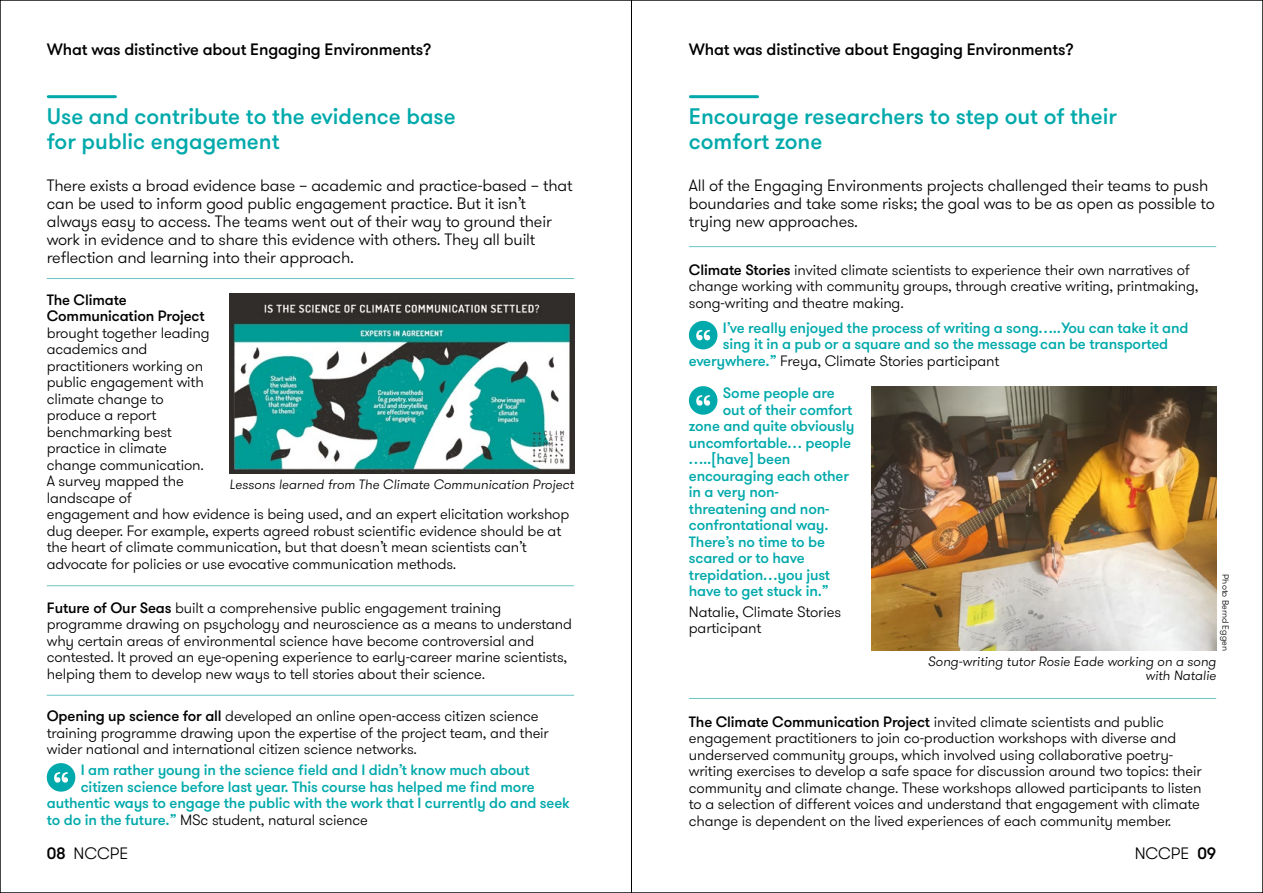
<style>
.page{position:relative;width:1263px;height:893px;background:#fff}
.page>*{position:absolute;margin:0;border:0;box-sizing:border-box;transform-origin:0 0}
.t1{font:500 22.5px/25.5px "GT Walsheim";color:#00a9ab}
.t2{font:300 16.5px/18px "GT Walsheim";letter-spacing:-.01em;color:#000}
.t3{font:500 16.5px "GT Walsheim";letter-spacing:-.01em;color:#000}
.t4{font:300 15px/16.5px "GT Walsheim";letter-spacing:-.01em;color:#000}
.t5{font:500 15px "GT Walsheim";letter-spacing:-.01em;color:#00a9ab}
.t6{font:500 15px/16.5px "GT Walsheim";letter-spacing:-.01em;color:#000}
.t7{font:italic 300 13.5px/14.2px "GT Walsheim";color:#000;text-align:right}
.t8{font:300 9px "GT Walsheim";color:#000}
.s1{font-weight:500}
.s2{font-weight:500;color:#00a9ab}
</style>
<div class="page">
<svg style="left:689px;top:321px;width:28px;height:28px"></svg>
<svg style="left:689px;top:386px;width:28px;height:29px"></svg>
<svg style="left:47px;top:763px;width:28px;height:29px"></svg>
<hr style="left:48px;top:95px;width:67px;height:3px;background:#00a9ab">
<hr style="left:690px;top:95px;width:67px;height:3px;background:#00a9ab">
<hr style="left:47px;top:278px;width:527px;height:1px;background:#6ac3c5">
<hr style="left:689px;top:246px;width:527px;height:1px;background:#6ac3c5">
<hr style="left:689px;top:698px;width:527px;height:1px;background:#6ac3c5">
<hr style="left:47px;top:585px;width:527px;height:1px;background:#6ac3c5">
<hr style="left:47px;top:695px;width:527px;height:1px;background:#6ac3c5">
<img style="left:230px;top:293px;width:344px;height:181px">
<img style="left:872px;top:387px;width:344px;height:264px">
<hr style="left:631px;top:0;width:1px;height:893px;background:#000">
<p class="t3" style="left:47px;top:39px;width:386px">What was distinctive about Engaging Environments?</p>
<p class="t3" style="left:689px;top:39px;width:386px">What was distinctive about Engaging Environments?</p>
<h1 class="t1" style="left:47px;top:104px;width:410px">Use and contribute to the evidence base for public engagement</h1>
<h1 class="t1" style="left:689px;top:104px;width:429px">Encourage researchers to step out of their comfort zone</h1>
<p class="t2" style="left:47px;top:177px;width:527px">There exists a broad evidence base – academic and practice-based – that can be used to inform good public engagement practice. But it isn’t always easy to access. The teams went out of their way to ground their work in evidence and to share this evidence with others. They all built reflection and learning into their approach.</p>
<p class="t2" style="left:689px;top:177px;width:527px">All of the Engaging Environments projects challenged their teams to push boundaries and take some risks; the goal was to be as open as possible to trying new approaches.</p>
<p class="t6" style="left:47px;top:292px;width:159px">The Climate<br>Communication Project</p>
<p class="t4" style="left:47px;top:325px;width:524px">brought together leading<br>academics and<br>practitioners working on<br>public engagement with<br>climate change to<br>produce a report<br>benchmarking best<br>practice in climate<br>change communication.<br>A survey mapped the<br>landscape of<br>engagement and how evidence is being used, and an expert elicitation workshop dug deeper. For example, experts agreed robust scientific evidence should be at the heart of climate communication, but that doesn’t mean scientists can’t advocate for policies or use evocative communication methods.</p>
<p class="t4" style="left:689px;top:262px;width:511px"><span class="s1">Climate Stories</span> invited climate scientists to experience their own narratives of change working with community groups, through creative writing, printmaking, song-writing and theatre making.</p>
<p class="t5" style="left:723px;top:318px;width:467px">I’ve really enjoyed the process of writing a song…..You can take it and</p>
<p class="t5" style="left:723px;top:335px;width:447px">sing it in a pub or a square and so the message can be transported</p>
<p class="t4" style="left:689px;top:353px;width:312px"><span class="s2">everywhere.”</span> Freya, Climate Stories participant</p>
<p class="t5" style="left:723px;top:384px;width:113px">Some people are</p>
<p class="t5" style="left:723px;top:400px;width:131px">out of their comfort</p>
<p class="t5" style="left:689px;top:417px;width:167px">zone and quite obviously</p>
<p class="t5" style="left:689px;top:433px;width:164px">uncomfortable… people</p>
<p class="t5" style="left:689px;top:450px;width:103px">…..[have] been</p>
<p class="t5" style="left:689px;top:466px;width:162px">encouraging each other</p>
<p class="t5" style="left:689px;top:483px;width:92px">in a very non-</p>
<p class="t5" style="left:689px;top:499px;width:142px">threatening and non-</p>
<p class="t5" style="left:689px;top:516px;width:141px">confrontational way.</p>
<p class="t5" style="left:689px;top:532px;width:138px">There’s no time to be</p>
<p class="t5" style="left:689px;top:549px;width:117px">scared or to have</p>
<p class="t5" style="left:689px;top:565px;width:143px">trepidation…you just</p>
<p class="t5" style="left:689px;top:582px;width:141px">have to get stuck in.”</p>
<p class="t4" style="left:689px;top:604px;width:154px">Natalie, Climate Stories participant</p>
<p class="t7" style="left:230px;top:478px;width:346px">Lessons learned from The Climate Communication Project</p>
<p class="t8" style="left:1231px;top:574px;width:78px;rotate:90deg">Photo Bernd Eggen</p>
<p class="t4" style="left:47px;top:600px;width:527px"><span class="s1">Future of Our Seas</span> built a comprehensive public engagement training programme drawing on psychology and neuroscience as a means to understand why certain areas of environmental science have become controversial and contested. It proved an eye-opening experience to early-career marine scientists, helping them to develop new ways to tell stories about their science.</p>
<p class="t4" style="left:47px;top:708px;width:504px"><span class="s1">Opening up science for all</span> developed an online open-access citizen science training programme drawing upon the expertise of the project team, and their wider national and international citizen science networks.</p>
<p class="t5" style="left:81px;top:760px;width:451px">I am rather young in the science field and I didn’t know much about</p>
<p class="t5" style="left:81px;top:777px;width:455px">citizen science before last year. This course has helped me find more</p>
<p class="t5" style="left:47px;top:793px;width:524px">authentic ways to engage the public with the work that I currently do and seek</p>
<p class="t4" style="left:47px;top:811px;width:322px"><span class="s2">to do in the future.”</span> MSc student, natural science</p>
<p class="t7" style="left:928px;top:655px;width:290px">Song-writing tutor Rosie Eade working on a song with Natalie</p>
<p class="t4" style="left:689px;top:714px;width:514px"><span class="s1">The Climate Communication Project</span> invited climate scientists and public engagement practitioners to join co-production workshops with diverse and underserved community groups, which involved using collaborative poetry&shy;writing exercises to develop a safe space for discussion around two topics: their community and climate change. These workshops allowed participants to listen to a selection of different voices and understand that engagement with climate change is dependent on the lived experiences of each community member.</p>
<p class="t2" style="left:47px;top:845px;width:83px"><span class="s1">08</span> NCCPE</p>
<p class="t2" style="left:1135px;top:845px;width:83px">NCCPE <span class="s1">09</span></p>
</div>
